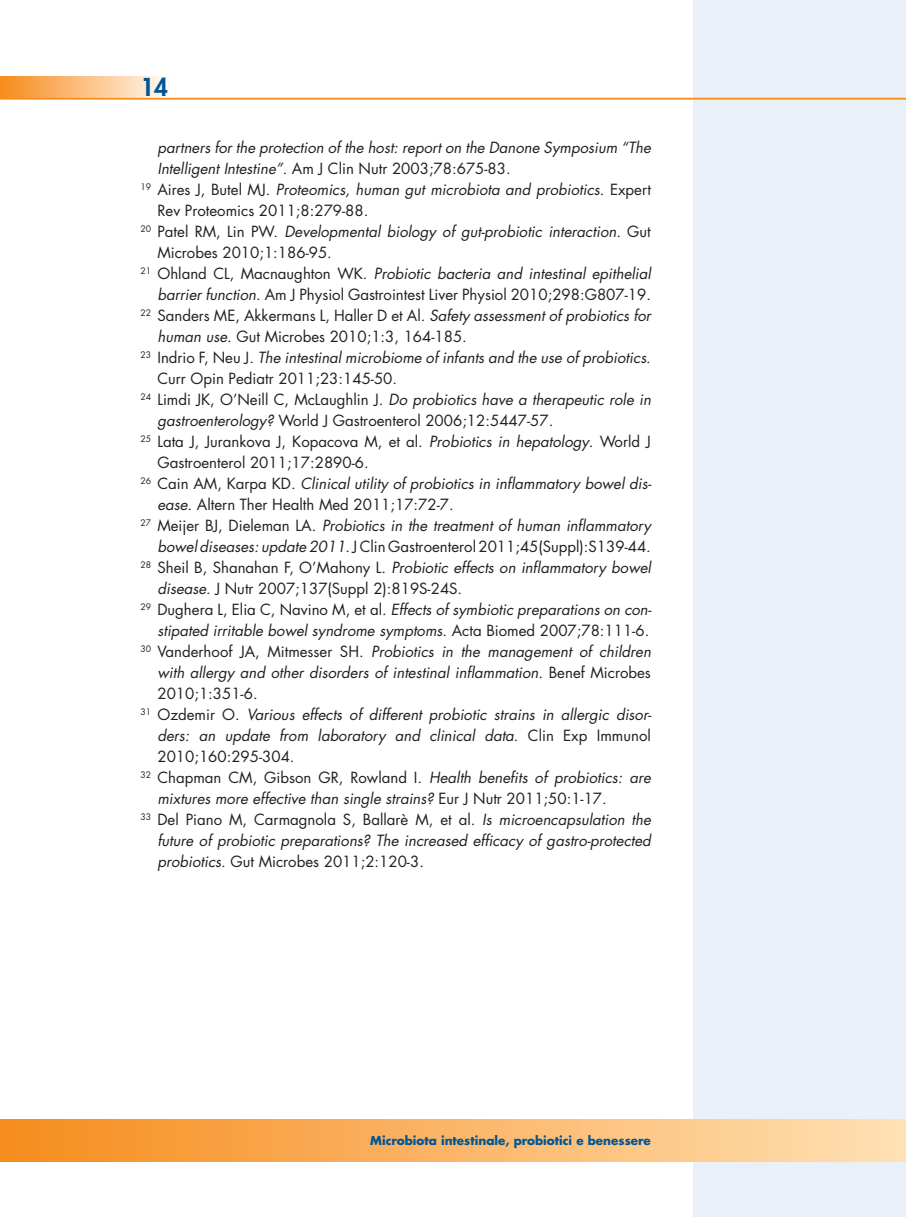
<style>
.page{position:relative;width:919px;height:1217px;background:#fff}
.page>*{position:absolute;margin:0;border:0;box-sizing:border-box;transform-origin:0 0}
.t1{font:800 24px "Futura Std";color:#005595}
.t2{font:italic 15px "Futura Std";color:#231f20}
.t3{font:15px "Futura Std";color:#231f20}
.t4{font:700 12px "Futura Std";color:#005595}
.s1{font-style:italic}
.s2{font-style:normal}
</style>
<div class="page">
<div style="left:693px;top:0;width:213px;height:1216px;background:#e9f0f7"></div>
<div style="left:0;top:77px;width:170px;height:21px;background:linear-gradient(to right,#f78a19,#fff9f2)"></div>
<div style="left:0;top:1118px;width:906px;height:43px;background:linear-gradient(to right,#f68c1c,#ffe0b5)"></div>
<hr style="left:0;top:98px;width:918px;height:1px;background:#f68e1e">
<div style="left:906px;top:0;width:12px;height:1216px;background:#fff"></div>
<h1 class="t1" style="left:140px;top:72px;width:29px">14</h1>
<p class="t2" style="left:157px;top:138px;width:495px">partners for the protection of the host: report on the Danone Symposium “The</p>
<p class="t3" style="left:157px;top:159px;width:355px"><span class="s1">Intelligent Intestine”</span>. Am J Clin Nutr 2003;78:675-83.</p>
<p class="t2" style="left:140px;top:180px;width:512px"><sup>19</sup> <span class="s2">Aires J, Butel MJ.</span> Proteomics, human gut microbiota and probiotics<span class="s2">. Expert</span></p>
<p class="t3" style="left:157px;top:201px;width:212px">Rev Proteomics 2011;8:279-88.</p>
<p class="t2" style="left:140px;top:222px;width:512px"><sup>20</sup> <span class="s2">Patel RM, Lin PW.</span> Developmental biology of gut-probiotic interaction<span class="s2">. Gut</span></p>
<p class="t3" style="left:157px;top:243px;width:176px">Microbes 2010;1:186-95.</p>
<p class="t2" style="left:140px;top:264px;width:512px"><sup>21</sup> <span class="s2">Ohland CL, Macnaughton WK.</span> Probiotic bacteria and intestinal epithelial</p>
<p class="t3" style="left:157px;top:285px;width:495px"><span class="s1">barrier function</span>. Am J Physiol Gastrointest Liver Physiol 2010;298:G807-19.</p>
<p class="t3" style="left:140px;top:306px;width:512px"><sup>22</sup> Sanders ME, Akkermans L, Haller D et Al. <span class="s1">Safety assessment of probiotics for</span></p>
<p class="t3" style="left:157px;top:327px;width:311px"><span class="s1">human use</span>. Gut Microbes 2010;1:3, 164-185.</p>
<p class="t2" style="left:140px;top:348px;width:512px"><sup>23</sup> <span class="s2">Indrio F, Neu J.</span> The intestinal microbiome of infants and the use of probiotics<span class="s2">.</span></p>
<p class="t3" style="left:157px;top:369px;width:241px">Curr Opin Pediatr 2011;23:145-50.</p>
<p class="t2" style="left:140px;top:390px;width:512px"><sup>24</sup> <span class="s2">Limdi JK, O’Neill C, McLaughlin J.</span> Do probiotics have a therapeutic role in</p>
<p class="t3" style="left:157px;top:411px;width:397px"><span class="s1">gastroenterology?</span> World J Gastroenterol 2006;12:5447-57.</p>
<p class="t3" style="left:140px;top:432px;width:512px"><sup>25</sup> Lata J, Jurankova J, Kopacova M, et al. <span class="s1">Probiotics in hepatology</span>. World J</p>
<p class="t3" style="left:157px;top:453px;width:213px">Gastroenterol 2011;17:2890-6.</p>
<p class="t2" style="left:140px;top:474px;width:512px"><sup>26</sup> <span class="s2">Cain AM, Karpa KD.</span> Clinical utility of probiotics in inflammatory bowel dis-</p>
<p class="t3" style="left:157px;top:495px;width:298px"><span class="s1">ease</span>. Altern Ther Health Med 2011;17:72-7.</p>
<p class="t2" style="left:140px;top:516px;width:512px"><sup>27</sup> <span class="s2">Meijer BJ, Dieleman LA.</span> Probiotics in the treatment of human inflammatory</p>
<p class="t3" style="left:157px;top:537px;width:495px"><span class="s1">bowel diseases: update 2011</span>. J Clin Gastroenterol 2011;45(Suppl):S139-44.</p>
<p class="t2" style="left:140px;top:558px;width:512px"><sup>28</sup> <span class="s2">Sheil B, Shanahan F, O’Mahony L.</span> Probiotic effects on inflammatory bowel</p>
<p class="t3" style="left:157px;top:579px;width:306px"><span class="s1">disease</span>. J Nutr 2007;137(Suppl 2):819S-24S.</p>
<p class="t2" style="left:140px;top:600px;width:512px"><sup>29</sup> <span class="s2">Dughera L, Elia C, Navino M, et al.</span> Effects of symbiotic preparations on con-</p>
<p class="t2" style="left:157px;top:621px;width:493px">stipated irritable bowel syndrome symptoms<span class="s2">. Acta Biomed 2007;78:111-6.</span></p>
<p class="t2" style="left:140px;top:642px;width:512px"><sup>30</sup> <span class="s2">Vanderhoof JA, Mitmesser SH.</span> Probiotics in the management of children</p>
<p class="t2" style="left:157px;top:663px;width:495px">with allergy and other disorders of intestinal inflammation<span class="s2">. Benef Microbes</span></p>
<p class="t3" style="left:157px;top:684px;width:102px">2010;1:351-6.</p>
<p class="t2" style="left:140px;top:705px;width:512px"><sup>31</sup> <span class="s2">Ozdemir O.</span> Various effects of different probiotic strains in allergic disor-</p>
<p class="t2" style="left:157px;top:726px;width:495px">ders: an update from laboratory and clinical data<span class="s2">. Clin Exp Immunol</span></p>
<p class="t3" style="left:157px;top:747px;width:139px">2010;160:295-304.</p>
<p class="t2" style="left:140px;top:768px;width:512px"><sup>32</sup> <span class="s2">Chapman CM, Gibson GR, Rowland I.</span> Health benefits of probiotics: are</p>
<p class="t2" style="left:157px;top:789px;width:451px">mixtures more effective than single strains? <span class="s2">Eur J Nutr 2011;50:1-17.</span></p>
<p class="t3" style="left:140px;top:810px;width:512px"><sup>33</sup> Del Piano M, Carmagnola S, Ballarè M, et al. <span class="s1">Is microencapsulation the</span></p>
<p class="t2" style="left:157px;top:831px;width:495px">future of probiotic preparations? The increased efficacy of gastro-protected</p>
<p class="t3" style="left:157px;top:852px;width:268px"><span class="s1">probiotics</span>. Gut Microbes 2011;2:120-3.</p>
<p class="t4" style="left:370px;top:1132px;width:282px">Microbiota intestinale, probiotici e benessere</p>
</div>
